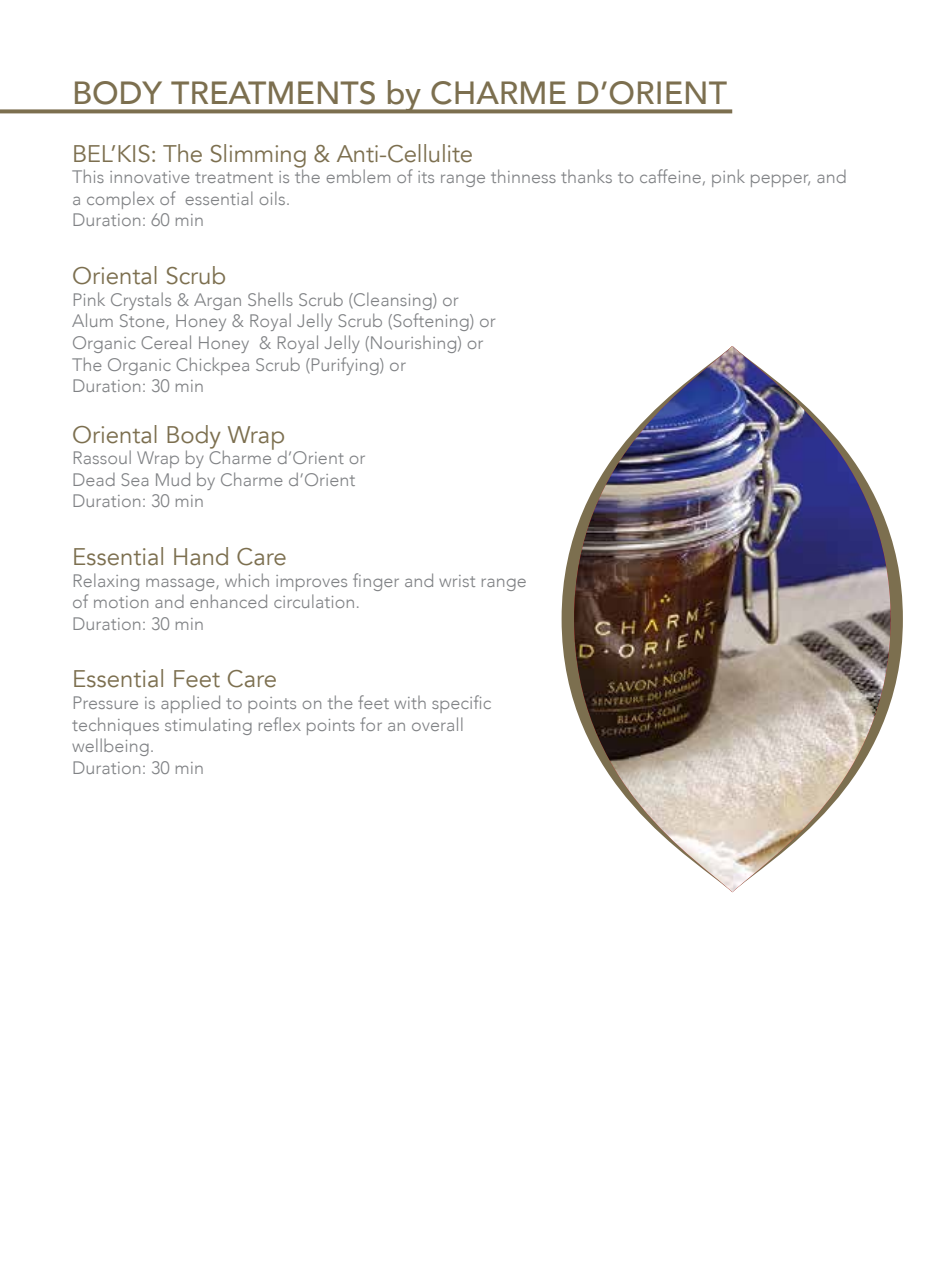
<style>
.page{position:relative;width:936px;height:1276px;background:#fff}
.page>*{position:absolute;margin:0;border:0;box-sizing:border-box;transform-origin:0 0}
.t1{font:500 32px "Avenir";color:#7c6f4f}
.t2{font:24px "Avenir";color:#7c6f4f}
.t3{font:300 18px/21.6px "Avenir";color:#808285}
</style>
<div class="page">
<img style="left:574px;top:346px;width:316px;height:546px">
<svg style="left:0;top:109px;width:732px;height:4px;background:#897d61"></svg>
<h1 class="t1" style="left:72px;top:65px;width:656px">BODY TREATMENTS by CHARME D’ORIENT</h1>
<h2 class="t2" style="left:72px;top:139px;width:402px">BEL’KIS: The Slimming &amp; Anti-Cellulite</h2>
<p class="t3" style="left:72px;top:166px;width:776px">This innovative treatment is the emblem of its range thinness thanks to caffeine, pink pepper, and a complex of essential oils.<br>Duration: 60 min</p>
<h2 class="t2" style="left:72px;top:261px;width:156px">Oriental Scrub</h2>
<p class="t3" style="left:72px;top:289px;width:425px">Pink Crystals &amp; Argan Shells Scrub (Cleansing) or Alum Stone, Honey &amp; Royal Jelly Scrub (Softening) or Organic Cereal Honey &amp; Royal Jelly (Nourishing) or The Organic Chickpea Scrub (Purifying) or<br>Duration: 30 min</p>
<h2 class="t2" style="left:72px;top:420px;width:214px">Oriental Body Wrap</h2>
<p class="t3" style="left:72px;top:447px;width:295px">Rassoul Wrap by Charme d’Orient or<br>Dead Sea Mud by Charme d’Orient<br>Duration: 30 min</p>
<h2 class="t2" style="left:72px;top:542px;width:216px">Essential Hand Care</h2>
<p class="t3" style="left:72px;top:569px;width:456px">Relaxing massage, which improves finger and wrist range of motion and enhanced circulation.<br>Duration: 30 min</p>
<h2 class="t2" style="left:72px;top:665px;width:206px">Essential Feet Care</h2>
<p class="t3" style="left:72px;top:692px;width:421px">Pressure is applied to points on the feet with specific techniques stimulating reflex points for an overall wellbeing.<br>Duration: 30 min</p>
</div>
